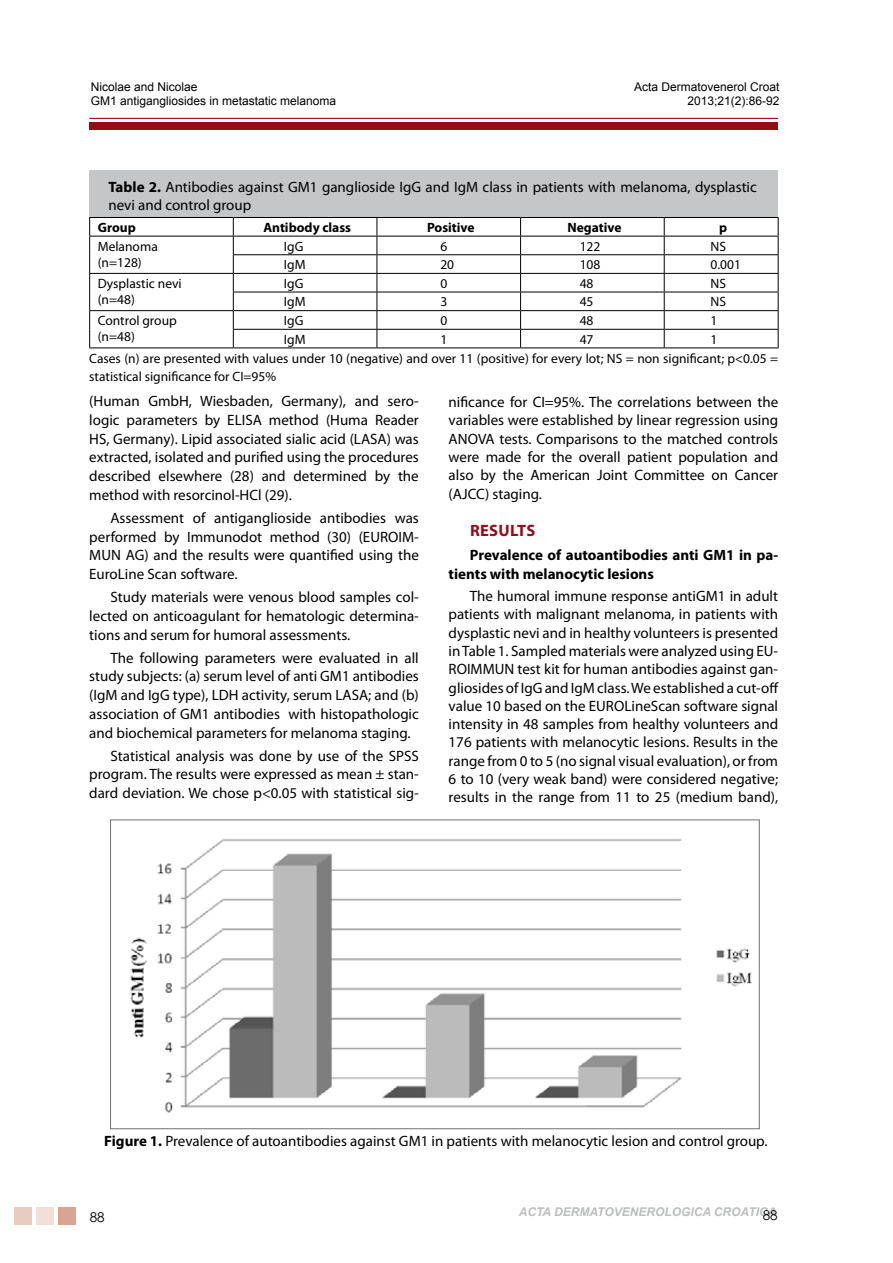
<style>
.page{position:relative;width:893px;height:1263px;background:#fff}
.page>*{position:absolute;margin:0;border:0;box-sizing:border-box;transform-origin:0 0}
.t1{font:700 16.5px "Myriad Pro";letter-spacing:.015em;color:#930d17}
.t2{font:15px/18.8px "Myriad Pro";color:#000;text-align:justify}
.t3{font:700 15px/18.3px "Myriad Pro";color:#000}
.t4{font:13.5px/16.2px "Myriad Pro";color:#000}
.t5{font:700 13.5px "Myriad Pro";color:#000}
.t6{font:13.5px "Century Gothic";color:#000}
.t7{font:12px "Arial";color:#000}
.t8{font:italic 700 12px "Arial";color:#bcbdbe}
.s1{font-weight:700}
</style>
<div class="page">
<div style="left:89px;top:122px;width:689px;height:8px;background:#930d17"></div>
<hr style="left:89px;top:118px;width:689px;height:1px;background:#930d17">
<div style="left:14px;top:1207px;width:18px;height:18px;background:#eacbbe"></div>
<div style="left:36px;top:1207px;width:18px;height:18px;background:#f3dfd7"></div>
<div style="left:59px;top:1207px;width:17px;height:18px;background:#d9a591"></div>
<div style="left:89px;top:170px;width:689px;height:47px;background:#c5c6c8"></div>
<hr style="left:89px;top:217px;width:144px;height:1px;background:#000">
<hr style="left:233px;top:217px;width:144px;height:1px;background:#000">
<hr style="left:377px;top:217px;width:144px;height:1px;background:#000">
<hr style="left:521px;top:217px;width:143px;height:1px;background:#000">
<hr style="left:664px;top:217px;width:114px;height:1px;background:#000">
<hr style="left:89px;top:236px;width:144px;height:1px;background:#000">
<hr style="left:233px;top:236px;width:144px;height:1px;background:#000">
<hr style="left:377px;top:236px;width:144px;height:1px;background:#000">
<hr style="left:521px;top:236px;width:143px;height:1px;background:#000">
<hr style="left:664px;top:236px;width:114px;height:1px;background:#000">
<hr style="left:233px;top:254px;width:144px;height:1px;background:#000">
<hr style="left:377px;top:254px;width:144px;height:1px;background:#000">
<hr style="left:521px;top:254px;width:143px;height:1px;background:#000">
<hr style="left:664px;top:254px;width:114px;height:1px;background:#000">
<hr style="left:89px;top:273px;width:144px;height:1px;background:#000">
<hr style="left:233px;top:273px;width:144px;height:1px;background:#000">
<hr style="left:377px;top:273px;width:144px;height:1px;background:#000">
<hr style="left:521px;top:273px;width:143px;height:1px;background:#000">
<hr style="left:664px;top:273px;width:114px;height:1px;background:#000">
<hr style="left:233px;top:292px;width:144px;height:1px;background:#000">
<hr style="left:377px;top:292px;width:144px;height:1px;background:#000">
<hr style="left:521px;top:292px;width:143px;height:1px;background:#000">
<hr style="left:664px;top:292px;width:114px;height:1px;background:#000">
<hr style="left:89px;top:310px;width:144px;height:1px;background:#000">
<hr style="left:233px;top:310px;width:144px;height:1px;background:#000">
<hr style="left:377px;top:310px;width:144px;height:1px;background:#000">
<hr style="left:521px;top:310px;width:143px;height:1px;background:#000">
<hr style="left:664px;top:310px;width:114px;height:1px;background:#000">
<svg style="left:89px;top:218px;width:1px;height:129px"></svg>
<hr style="left:233px;top:329px;width:144px;height:1px;background:#000">
<svg style="left:233px;top:218px;width:1px;height:129px"></svg>
<hr style="left:377px;top:329px;width:144px;height:1px;background:#000">
<svg style="left:377px;top:218px;width:1px;height:129px"></svg>
<hr style="left:521px;top:329px;width:143px;height:1px;background:#000">
<svg style="left:520px;top:218px;width:1px;height:129px"></svg>
<hr style="left:664px;top:329px;width:114px;height:1px;background:#000">
<svg style="left:664px;top:218px;width:1px;height:129px"></svg>
<svg style="left:778px;top:218px;width:1px;height:129px"></svg>
<hr style="left:89px;top:347px;width:144px;height:1px;background:#000">
<hr style="left:233px;top:347px;width:144px;height:1px;background:#000">
<hr style="left:377px;top:347px;width:144px;height:1px;background:#000">
<hr style="left:521px;top:347px;width:143px;height:1px;background:#000">
<hr style="left:664px;top:347px;width:114px;height:1px;background:#000">
<img style="left:130px;top:838px;width:622px;height:275px">
<p class="t7" style="left:91px;top:79px;width:108px">Nicolae and Nicolae</p>
<p class="t7" style="left:634px;top:79px;width:147px">Acta Dermatovenerol Croat</p>
<p class="t7" style="left:91px;top:93px;width:247px">GM1 antigangliosides in metastatic melanoma</p>
<p class="t7" style="left:687px;top:93px;width:94px">2013;21(2):86-92</p>
<p class="t2" style="left:108px;top:177px;width:650px;line-height:18px"><span class="s1">Table 2.</span> Antibodies against GM1 ganglioside IgG and IgM class in patients with melanoma, dysplastic nevi and control group</p>
<p class="t5" style="left:98px;top:218px;width:40px">Group</p>
<p class="t5" style="left:263px;top:218px;width:89px">Antibody class</p>
<p class="t5" style="left:427px;top:218px;width:49px">Positive</p>
<p class="t5" style="left:567px;top:218px;width:56px">Negative</p>
<p class="t5" style="left:719px;top:218px;width:10px">p</p>
<p class="t4" style="left:98px;top:238px;width:62px">Melanoma (n=128)</p>
<p class="t4" style="left:284px;top:238px;width:21px">IgG</p>
<p class="t4" style="left:440px;top:238px;width:8px">6</p>
<p class="t4" style="left:580px;top:238px;width:22px">122</p>
<p class="t4" style="left:711px;top:238px;width:17px">NS</p>
<p class="t4" style="left:284px;top:256px;width:23px">IgM</p>
<p class="t4" style="left:440px;top:256px;width:15px">20</p>
<p class="t4" style="left:580px;top:256px;width:22px">108</p>
<p class="t4" style="left:711px;top:256px;width:32px">0.001</p>
<p class="t4" style="left:98px;top:275px;width:85px">Dysplastic nevi (n=48)</p>
<p class="t4" style="left:284px;top:275px;width:21px">IgG</p>
<p class="t4" style="left:440px;top:275px;width:8px">0</p>
<p class="t4" style="left:580px;top:275px;width:15px">48</p>
<p class="t4" style="left:711px;top:275px;width:17px">NS</p>
<p class="t4" style="left:284px;top:294px;width:23px">IgM</p>
<p class="t4" style="left:440px;top:294px;width:8px">3</p>
<p class="t4" style="left:580px;top:294px;width:15px">45</p>
<p class="t4" style="left:711px;top:294px;width:17px">NS</p>
<p class="t4" style="left:98px;top:312px;width:81px">Control group (n=48)</p>
<p class="t4" style="left:284px;top:312px;width:21px">IgG</p>
<p class="t4" style="left:440px;top:312px;width:8px">0</p>
<p class="t4" style="left:580px;top:312px;width:15px">48</p>
<p class="t4" style="left:711px;top:312px;width:8px">1</p>
<p class="t4" style="left:284px;top:331px;width:23px">IgM</p>
<p class="t4" style="left:440px;top:331px;width:8px">1</p>
<p class="t4" style="left:580px;top:331px;width:15px">47</p>
<p class="t4" style="left:89px;top:330px;width:690px;line-height:18.6px;text-indent:621px">1<br>Cases (n) are presented with values under 10 (negative) and over 11 (positive) for every lot; NS = non significant; p&lt;0.05 = statistical significance for CI=95%</p>
<p class="t2" style="left:89px;top:391px;width:331px">(Human GmbH, Wiesbaden, Germany), and sero&shy;logic parameters by ELISA method (Huma Reader HS, Germany). Lipid associated sialic acid (LASA) was extracted, isolated and purified using the procedures described elsewhere (28) and determined by the method with resorcinol-HCl (29).</p>
<p class="t2" style="left:89px;top:508px;width:331px;text-indent:21px">Assessment of antiganglioside antibodies was performed by Immunodot method (30) (EUROIM-MUN AG) and the results were quantified using the EuroLine Scan software.</p>
<p class="t2" style="left:89px;top:587px;width:331px;text-indent:21px">Study materials were venous blood samples col&shy;lected on anticoagulant for hematologic determina&shy;tions and serum for humoral assessments.</p>
<p class="t2" style="left:89px;top:648px;width:331px;text-indent:21px">The following parameters were evaluated in all study subjects: (a) serum level of anti GM1 antibodies (IgM and IgG type), LDH activity, serum LASA; and (b) association of GM1 antibodies with histopathologic and biochemical parameters for melanoma staging.</p>
<p class="t2" style="left:89px;top:746px;width:331px;text-indent:21px">Statistical analysis was done by use of the SPSS program. The results were expressed as mean ± stan&shy;dard deviation. We chose p&lt;0.05 with statistical sig-</p>
<p class="t2" style="left:449px;top:393px;width:331px;line-height:18.3px">nificance for CI=95%. The correlations between the variables were established by linear regression using ANOVA tests. Comparisons to the matched controls were made for the overall patient population and also by the American Joint Committee on Cancer (AJCC) staging.</p>
<p class="t1" style="left:470px;top:519px;width:65px">Resu lts</p>
<p class="t3" style="left:449px;top:546px;width:331px;text-indent:21px">Prevalence of autoantibodies anti GM1 in pa&shy;tients with melanocytic lesions</p>
<p class="t2" style="left:449px;top:587px;width:332px;line-height:18.3px;text-indent:21px">The humoral immune response antiGM1 in adult patients with malignant melanoma, in patients with dysplastic nevi and in healthy volunteers is presented in Table 1. Sampled materials were analyzed using EU-ROIMMUN test kit for human antibodies against gan&shy;gliosides of IgG and IgM class. We established a cut-off value 10 based on the EUROLineScan software signal intensity in 48 samples from healthy volunteers and 176 patients with melanocytic lesions. Results in the range from 0 to 5 (no signal visual evaluation), or from 6 to 10 (very weak band) were considered negative; results in the range from 11 to 25 (medium band),</p>
<p class="t2" style="left:104px;top:1132px;width:665px"><span class="s1">Figure 1.</span> Prevalence of autoantibodies against GM1 in patients with melanocytic lesion and control group.</p>
<p class="t6" style="left:90px;top:1207px;width:16px">88</p>
<p class="t8" style="left:519px;top:1204px;width:259px">ACTA DERMATOVENEROLOGICA CROATICA</p>
<p class="t6" style="left:763px;top:1206px;width:16px">88</p>
</div>
